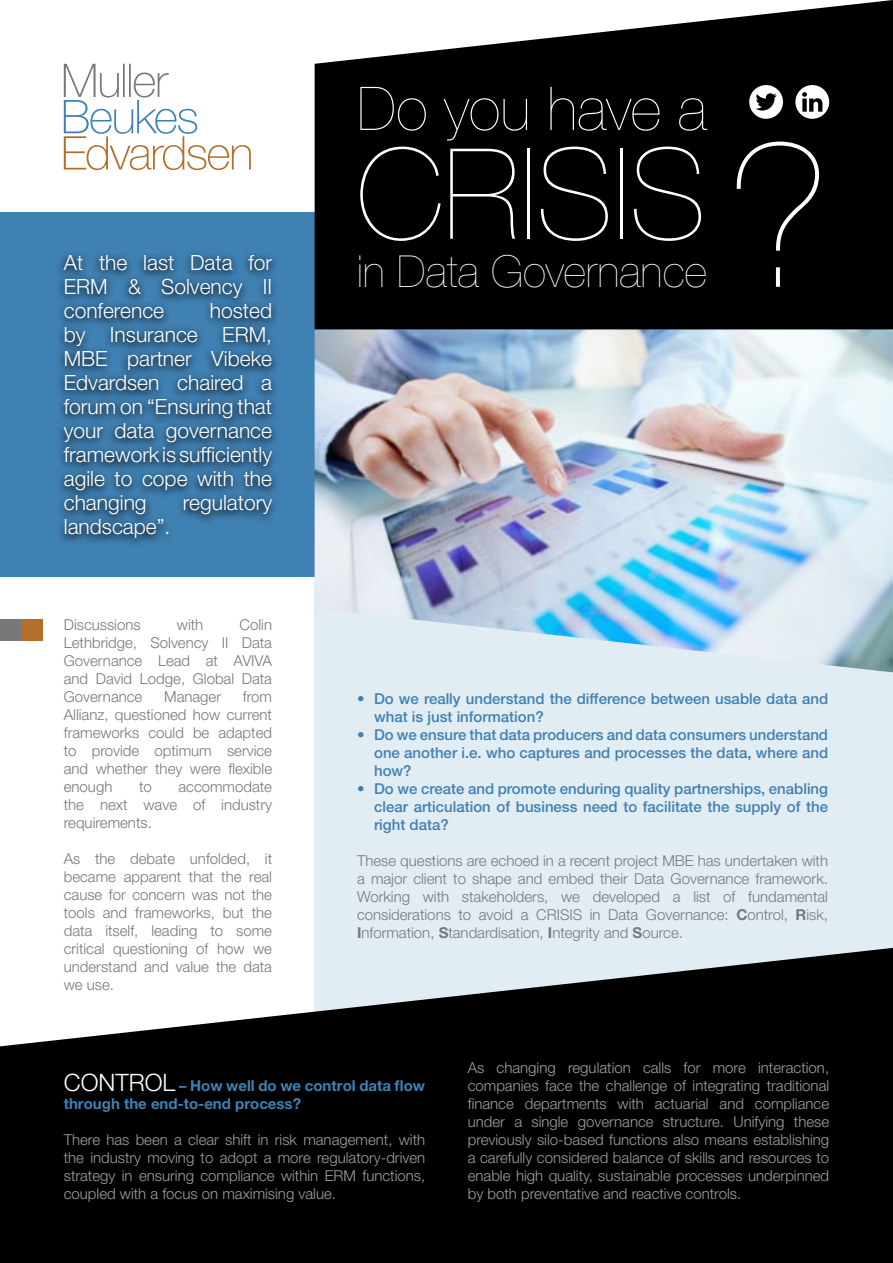
<style>
.page{position:relative;width:893px;height:1263px;background:#fff}
.page>*{position:absolute;margin:0;border:0;box-sizing:border-box;transform-origin:0 0}
.t1{font:200 198.6px "Helvetica Neue LT Pro";color:#fff}
.t2{font:200 126px "Helvetica Neue LT Pro";color:#fff}
.t3{font:200 60.3px "Helvetica Neue LT Pro";color:#fff}
.t4{font:200 44.1px "Helvetica Neue LT Pro";color:#fff}
.t5{font:300 21px/24px "Helvetica Neue LT Pro";color:#fff;text-align:justify}
.t6{font:300 15px/18px "Helvetica Neue LT Pro";color:#78787a;text-align:justify}
.t7{font:300 15px/18px "Helvetica Neue LT Pro";color:#a0a0a0;text-align:justify}
.t8{font:500 15px/18px "Helvetica Neue LT Pro";color:#4081b3;text-align:justify}
.t9{font:700 15px/18px "Helvetica Neue LT Pro";color:#4081b3}
.s1{font-weight:700}
.s2{font-weight:300;font-size:24px;color:#fff}
</style>
<div class="page">
<div style="left:315px;top:577px;width:578px;height:686px;background:#e2ecf3"></div>
<div style="left:0;top:213px;width:893px;height:364px;background:#4081b3"></div>
<img style="left:315px;top:329px;width:578px;height:343px">
<svg style="left:315px;top:0;width:578px;height:329px;background:#191919"></svg>
<svg style="left:0;top:948px;width:893px;height:315px;fill:#000"></svg>
<svg style="left:64px;top:64px;width:187px;height:106px"></svg>
<svg style="left:749px;top:85px;width:34px;height:34px"></svg>
<svg style="left:795px;top:85px;width:34px;height:34px"></svg>
<svg style="left:59px;top:253px;width:218px;height:291px"></svg>
<div style="left:0;top:619px;width:21px;height:21px;background:#78787a"></div>
<div style="left:21px;top:619px;width:22px;height:21px;background:#b26f2a"></div>
<h3 class="t5" style="left:64px;top:250px;width:210px">At the last Data for ERM &amp; Solvency II conference</h3>
<h3 class="t5" style="left:64px;top:298px;width:210px;text-indent:146px">hosted by Insurance ERM, MBE partner Vibeke Edvardsen chaired a forum on “Ensuring that your data governance framework is sufficiently agile to cope with the changing</h3>
<h3 class="t5" style="left:183px;top:490px;width:91px">regulatory</h3>
<h3 class="t5" style="left:64px;top:514px;width:108px">landscape”.</h3>
<p class="t6" style="left:64px;top:615px;width:210px;text-indent:176px">Colin Lethbridge, Solvency II Data Governance Lead at AVIVA and David Lodge, Global Data Governance</p>
<p class="t6" style="left:64px;top:615px;width:78px">Discussions</p>
<p class="t6" style="left:177px;top:615px;width:28px">with</p>
<p class="t6" style="left:64px;top:687px;width:210px;text-indent:179px">from Allianz, questioned how current frameworks could be adapted to provide optimum service and whether they were flexible enough</p>
<p class="t6" style="left:164px;top:687px;width:58px">Manager</p>
<p class="t6" style="left:64px;top:777px;width:210px;text-indent:115px">accommodate the next wave of industry requirements.</p>
<p class="t6" style="left:64px;top:849px;width:210px">As the debate unfolded, it became apparent that the real cause for concern was not the tools and frameworks, but the data itself, leading to some critical questioning of how we understand and value the data we use.</p>
<p class="t6" style="left:139px;top:777px;width:14px">to</p>
<h3 class="t3" style="left:357px;top:74px;width:351px">Do you have a</h3>
<h2 class="t2" style="left:357px;top:121px;width:351px">CRISIS</h2>
<h3 class="t4" style="left:357px;top:246px;width:351px">in Data Governance</h3>
<h1 class="t1" style="left:730px;top:102px;width:101px">?</h1>
<p class="t8" style="left:374px;top:690px;width:455px;text-indent:-17px">• Do we really understand the difference between usable data and what is just information?</p>
<p class="t8" style="left:374px;top:726px;width:456px;text-indent:-17px">• Do we ensure that data producers and data consumers understand one another i.e. who captures and processes the data, where and how?</p>
<p class="t8" style="left:374px;top:780px;width:456px;text-indent:-17px">• Do we create and promote enduring quality partnerships, enabling clear articulation of business need to facilitate the supply of the right data?</p>
<p class="t6" style="left:357px;top:852px;width:473px">These questions are echoed in a recent project MBE has undertaken with a major client to shape and embed their Data Governance framework.<br>Working with stakeholders, we developed a list of fundamental considerations to avoid a CRISIS in Data Governance: <span class="s1">C</span>ontrol, <span class="s1">R</span>isk, <span class="s1">I</span>nformation, <span class="s1">S</span>tandardisation, <span class="s1">I</span>ntegrity and <span class="s1">S</span>ource.</p>
<p class="t9" style="left:64px;top:1076px;width:363px"><span class="s2">CONTROL</span> – How well do we control data flow through the end-to-end process?</p>
<p class="t7" style="left:64px;top:1130px;width:363px">There has been a clear shift in risk management, with the industry moving to adopt a more regulatory-driven strategy in ensuring compliance within ERM functions, coupled with a focus on maximising value.</p>
<p class="t7" style="left:468px;top:1058px;width:363px">As changing regulation calls for more interaction, companies face the challenge of integrating traditional finance departments with actuarial and compliance under a single governance structure. Unifying these previously silo-based functions also means establishing a carefully considered balance of skills and resources to enable high quality, sustainable processes underpinned by both preventative and reactive controls.</p>
</div>
